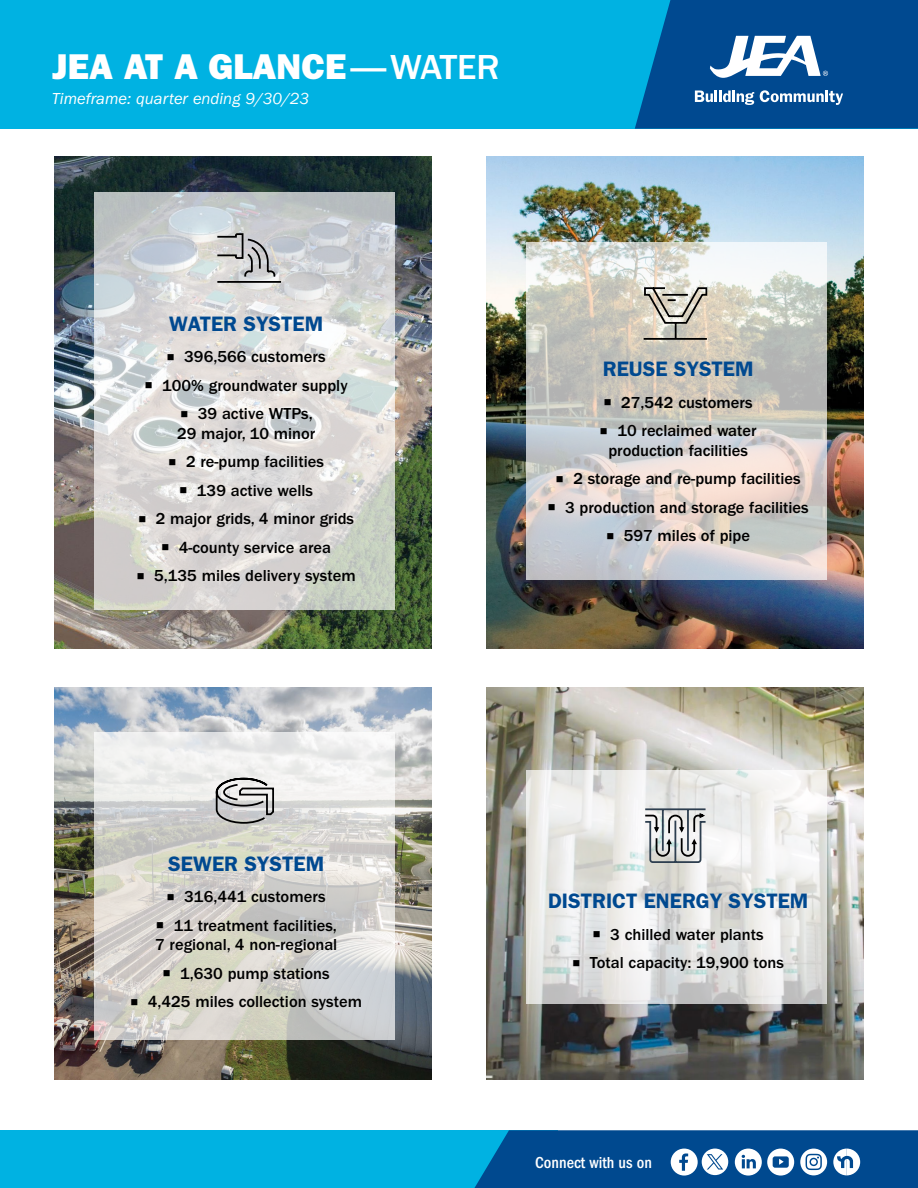
<style>
.page{position:relative;width:918px;height:1188px;background:#fff}
.page>*{position:absolute;margin:0;border:0;box-sizing:border-box;transform-origin:0 0}
.t1{font:36px "ITC Franklin Gothic Std Hvy";color:#fff}
.t2{font:600 21px "ITC Franklin Gothic Std";color:#004990}
.t3{font:500 16.5px/19.5px "ITC Franklin Gothic Std";color:#000}
.t4{font:italic 16.5px "ITC Franklin Gothic Std";color:#fff}
.t5{font:500 condensed 16.5px "ITC Franklin Gothic Std";color:#fff}
.s1{font-family:"ITC Franklin Gothic Std";font-weight:500}
</style>
<div class="page">
<img style="left:54px;top:688px;width:378px;height:392px">
<img style="left:486px;top:688px;width:378px;height:392px">
<div style="left:0;top:1131px;width:557px;height:57px;background:#00b2e2"></div>
<img style="left:54px;top:156px;width:378px;height:492px">
<svg style="left:94px;top:192px;width:301px;height:418px;background:#d6d6d5"></svg>
<svg style="left:94px;top:732px;width:301px;height:308px;background:#dad9d4"></svg>
<svg style="left:526px;top:770px;width:301px;height:233px"></svg>
<svg style="left:216px;top:217px;width:67px;height:67px;background:#bdbec0"></svg>
<svg style="left:213px;top:778px;width:68px;height:63px;background:#bbbbb8"></svg>
<svg style="left:643px;top:808px;width:63px;height:56px"></svg>
<img style="left:486px;top:156px;width:378px;height:492px">
<svg style="left:526px;top:242px;width:301px;height:338px;background:#d2cfcb"></svg>
<svg style="left:644px;top:286px;width:65px;height:54px;background:#bab4a8"></svg>
<div style="left:0;top:0;width:918px;height:129px;background:#00b2e2"></div>
<svg style="left:635px;top:0;width:283px;height:129px;background:#165f9f"></svg>
<svg style="left:474px;top:1130px;width:444px;height:58px;background:#1c629f"></svg>
<h1 class="t1" style="left:52px;top:45px;width:449px">JEA AT A GLANCE<span class="s1">—WATER</span></h1>
<p class="t4" style="left:52px;top:90px;width:259px">Timeframe: quarter ending 9/30/23</p>
<p class="t2" style="left:169px;top:311px;width:156px">WATER SYSTEM</p>
<p class="t3" style="left:167px;top:347px;width:160px">■ 396,566 customers</p>
<p class="t3" style="left:145px;top:376px;width:204px">■ 100% groundwater supply</p>
<p class="t3" style="left:177px;top:404px;width:140px">■ 39 active WTPs,<br>29 major, 10 minor</p>
<p class="t3" style="left:169px;top:452px;width:157px">■ 2 re-pump facilities</p>
<p class="t3" style="left:180px;top:481px;width:135px">■ 139 active wells</p>
<p class="t3" style="left:138px;top:509px;width:217px">■ 2 major grids, 4 minor grids</p>
<p class="t3" style="left:161px;top:538px;width:171px">■ 4-county service area</p>
<p class="t3" style="left:137px;top:566px;width:220px">■ 5,135 miles delivery system</p>
<p class="t2" style="left:603px;top:356px;width:152px">REUSE SYSTEM</p>
<p class="t3" style="left:604px;top:393px;width:151px">■ 27,542 customers</p>
<p class="t3" style="left:600px;top:421px;width:158px;text-align:center">■ 10 reclaimed water production facilities</p>
<p class="t3" style="left:556px;top:469px;width:246px">■ 2 storage and re-pump facilities</p>
<p class="t3" style="left:548px;top:498px;width:263px">■ 3 production and storage facilities</p>
<p class="t3" style="left:606px;top:526px;width:145px">■ 597 miles of pipe</p>
<p class="t2" style="left:168px;top:851px;width:157px">SEWER SYSTEM</p>
<p class="t3" style="left:167px;top:887px;width:160px">■ 316,441 customers</p>
<p class="t3" style="left:155px;top:916px;width:184px">■ 11 treatment facilities,<br>7 regional, 4 non-regional</p>
<p class="t3" style="left:163px;top:964px;width:169px">■ 1,630 pump stations</p>
<p class="t3" style="left:130px;top:992px;width:233px">■ 4,425 miles collection system</p>
<p class="t2" style="left:548px;top:889px;width:262px">DISTRICT ENERGY SYSTEM</p>
<p class="t3" style="left:593px;top:925px;width:172px">■ 3 chilled water plants</p>
<p class="t3" style="left:572px;top:953px;width:213px">■ Total capacity: 19,900 tons</p>
<p class="t5" style="left:535px;top:1153px;width:118px">Connect with us on</p>
</div>
